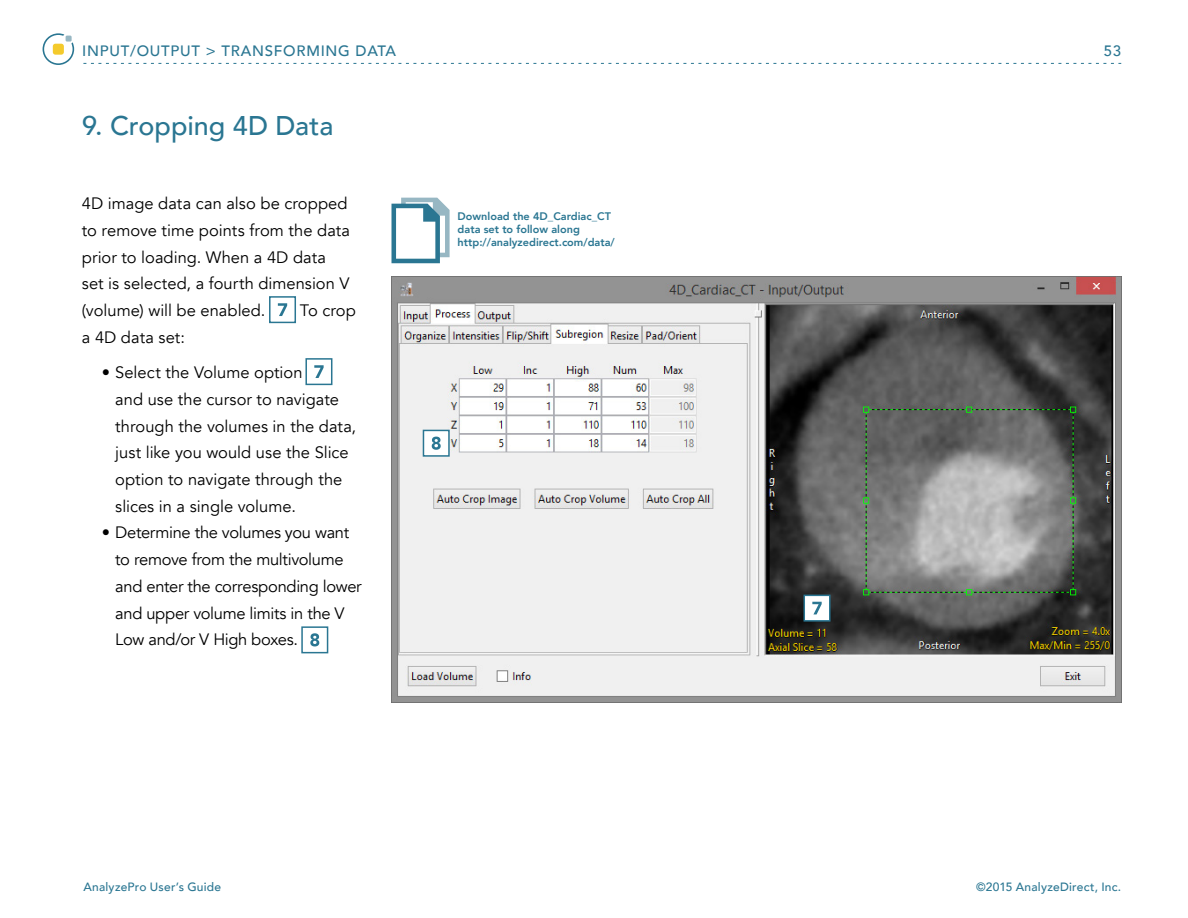
<style>
.page{position:relative;width:1188px;height:918px;background:#fff}
.page>*{position:absolute;margin:0;border:0;box-sizing:border-box;transform-origin:0 0}
.SubHead{font:500 27px "Avenir";color:#2a7692}
.Text{font:16.5px/26.7px "Avenir";color:#000}
.Text-2{font:16.5px/26.7px "Avenir";letter-spacing:-.02em;color:#000}
.t1{font:500 15px "Avenir";letter-spacing:.05em;color:#2a7692}
.t2{font:500 12px "Avenir";letter-spacing:.02em;color:#2a7692}
.t3{font:800 10.95px/13px "Avenir";color:#2a7692}
</style>
<div class="page">
<svg style="left:83px;top:63px;width:1038px;height:1px"></svg>
<svg style="left:43px;top:33px;width:31px;height:32px"></svg>
<img style="left:392px;top:277px;width:729px;height:425px">
<svg style="left:422px;top:429px;width:28px;height:28px"></svg>
<svg style="left:803px;top:594px;width:28px;height:28px"></svg>
<svg style="left:301px;top:626px;width:28px;height:28px"></svg>
<svg style="left:269px;top:296px;width:27px;height:28px"></svg>
<svg style="left:305px;top:358px;width:28px;height:28px"></svg>
<svg style="left:392px;top:198px;width:58px;height:65px"></svg>
<p class="t1" style="left:82px;top:38px;width:315px">INPUT/OUTPUT &gt; TRANSFORMING DATA</p>
<p class="SubHead" style="left:82px;top:102px;width:253px">9. Cropping 4D Data</p>
<p class="Text" style="left:82px;top:191px;width:276px">4D image data can also be cropped to remove time points from the data prior to loading. When a 4D data<br>set is selected, a fourth dimension V (volume) will be enabled. [7]. To crop a 4D data set:</p>
<p class="Text" style="left:115px;top:360px;width:243px;text-indent:-14px">• Select the Volume option [7] and use the cursor to navigate through the volumes in the data, just like you would use the Slice option to navigate through the slices in a single volume.</p>
<p class="Text-2" style="left:115px;top:520px;width:248px;text-indent:-14px">• Determine the volumes you want to remove from the multivolume and enter the corresponding lower and upper volume limits in the V<br>Low and/or V High boxes.</p>
<p class="t3" style="left:458px;top:209px;width:159px">Download the 4D_Cardiac_CT data set to follow along http://analyzedirect.com/data/</p>
<p class="t1" style="left:1104px;top:38px;width:19px">53</p>
<p class="t2" style="left:83px;top:876px;width:139px">AnalyzePro User’s Guide</p>
<p class="t2" style="left:976px;top:876px;width:146px">©2015 AnalyzeDirect, Inc.</p>
</div>
